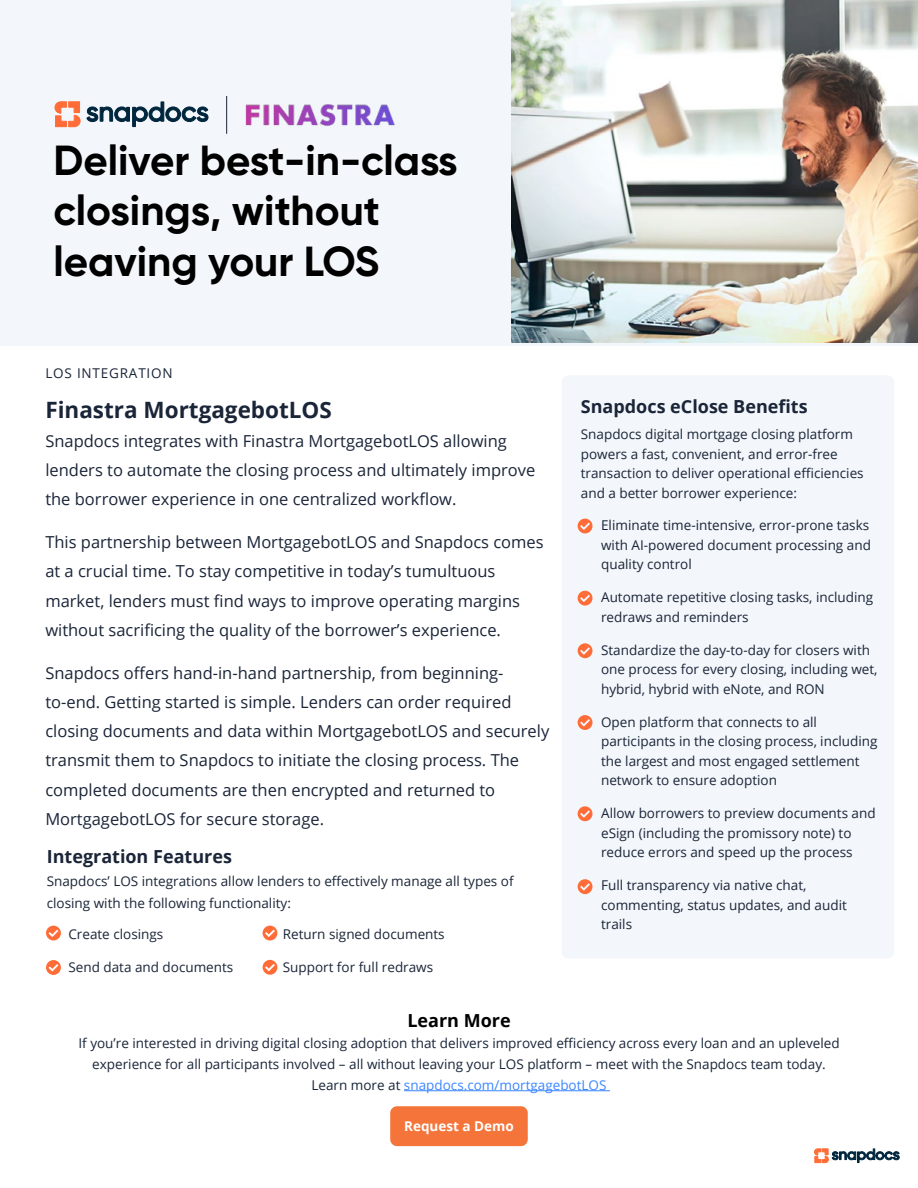
<style>
.page{position:relative;width:918px;height:1188px;background:#fff}
.page>*{position:absolute;margin:0;border:0;box-sizing:border-box;transform-origin:0 0}
.t1{font:700 42px/50.4px "Gilroy";color:#000}
.t2{font:700 22.5px "Open Sans";color:#1a2538}
.t3{font:700 18px "Open Sans";color:#1a2538}
.t4{font:700 18px "Open Sans";color:#000}
.t5{font:16.5px/29.2px "Open Sans";color:#1a2538}
.t6{font:13.5px/19.5px "Open Sans";color:#1a2538}
.t7{font:13.5px/21px "Open Sans";color:#192539;text-align:center}
.t8{font:13.5px "Open Sans";letter-spacing:.06em;color:#1a2538}
.t9{font:700 13.5px "Open Sans";color:#fff}
.s1{color:#3a86ff}
</style>
<div class="page">
<div style="left:0;top:0;width:918px;height:346px;background:#f3f6fa"></div>
<hr style="left:404px;top:1090px;width:206px;height:1px;background:#3a86ff">
<div style="left:390px;top:1106px;width:138px;height:40px;background:#f4743a;border-radius:7px"></div>
<svg style="left:46px;top:926px;width:15px;height:14px"></svg>
<svg style="left:263px;top:926px;width:14px;height:14px"></svg>
<svg style="left:263px;top:960px;width:14px;height:15px"></svg>
<svg style="left:46px;top:960px;width:15px;height:15px"></svg>
<img style="left:245px;top:104px;width:150px;height:22px">
<hr style="left:226px;top:96px;width:1px;height:38px;background:#192539">
<svg style="left:55px;top:102px;width:25px;height:25px"></svg>
<svg style="left:86px;top:101px;width:122px;height:26px"></svg>
<svg style="left:814px;top:1149px;width:86px;height:14px"></svg>
<div style="left:562px;top:375px;width:332px;height:583px;background:#f3f6fa;border-radius:7px"></div>
<svg style="left:578px;top:519px;width:14px;height:14px"></svg>
<svg style="left:578px;top:591px;width:14px;height:15px"></svg>
<svg style="left:578px;top:643px;width:14px;height:15px"></svg>
<svg style="left:578px;top:715px;width:14px;height:15px"></svg>
<svg style="left:578px;top:806px;width:14px;height:15px"></svg>
<svg style="left:578px;top:879px;width:14px;height:15px"></svg>
<img style="left:512px;top:0;width:406px;height:342px">
<h1 class="t1" style="left:53px;top:135px;width:406px">Deliver best-in-class closings, without leaving your LOS</h1>
<p class="t8" style="left:45px;top:364px;width:129px">LOS INTEGRATION</p>
<h2 class="t2" style="left:45px;top:394px;width:288px">Finastra MortgagebotLOS</h2>
<p class="t5" style="left:45px;top:426px;width:492px">Snapdocs integrates with Finastra MortgagebotLOS allowing lenders to automate the closing process and ultimately improve the borrower experience in one centralized workflow.</p>
<p class="t5" style="left:45px;top:527px;width:500px">This partnership between MortgagebotLOS and Snapdocs comes at a crucial time. To stay competitive in today’s tumultuous market, lenders must find ways to improve operating margins without sacrificing the quality of the borrower’s experience.</p>
<p class="t5" style="left:45px;top:658px;width:506px">Snapdocs offers hand-in-hand partnership, from beginning&shy;to-end. Getting started is simple. Lenders can order required closing documents and data within MortgagebotLOS and securely transmit them to Snapdocs to initiate the closing process. The completed documents are then encrypted and returned to MortgagebotLOS for secure storage.</p>
<h3 class="t3" style="left:47px;top:844px;width:187px">Integration Features</h3>
<p class="t6" style="left:47px;top:869px;width:468px;line-height:22.5px">Snapdocs’ LOS integrations allow lenders to effectively manage all types of closing with the following functionality:</p>
<p class="t6" style="left:68px;top:924px;width:96px">Create closings</p>
<p class="t6" style="left:68px;top:957px;width:166px">Send data and documents</p>
<p class="t6" style="left:283px;top:924px;width:163px">Return signed documents</p>
<p class="t6" style="left:283px;top:957px;width:152px">Support for full redraws</p>
<h3 class="t3" style="left:581px;top:394px;width:228px">Snapdocs eClose Benefits</h3>
<p class="t6" style="left:581px;top:424px;width:284px">Snapdocs digital mortgage closing platform powers a fast, convenient, and error-free transaction to deliver operational efficiencies and a better borrower experience:</p>
<p class="t6" style="left:601px;top:516px;width:271px">Eliminate time-intensive, error-prone tasks with AI-powered document processing and quality control</p>
<p class="t6" style="left:601px;top:587px;width:274px">Automate repetitive closing tasks, including redraws and reminders</p>
<p class="t6" style="left:601px;top:640px;width:278px">Standardize the day-to-day for closers with one process for every closing, including wet, hybrid, hybrid with eNote, and RON</p>
<p class="t6" style="left:601px;top:712px;width:278px">Open platform that connects to all participants in the closing process, including the largest and most engaged settlement network to ensure adoption</p>
<p class="t6" style="left:601px;top:803px;width:276px">Allow borrowers to preview documents and eSign (including the promissory note) to reduce errors and speed up the process</p>
<p class="t6" style="left:601px;top:875px;width:247px">Full transparency via native chat, commenting, status updates, and audit trails</p>
<h3 class="t4" style="left:407px;top:1007px;width:105px">Learn More</h3>
<p class="t7" style="left:78px;top:1032px;width:763px">If you’re interested in driving digital closing adoption that delivers improved efficiency across every loan and an upleveled experience for all participants involved – all without leaving your LOS platform – meet with the Snapdocs team today.<br>Learn more at <span class="s1">snapdocs.com/mortgagebotLOS</span></p>
<p class="t9" style="left:404px;top:1117px;width:111px">Request a Demo</p>
</div>
